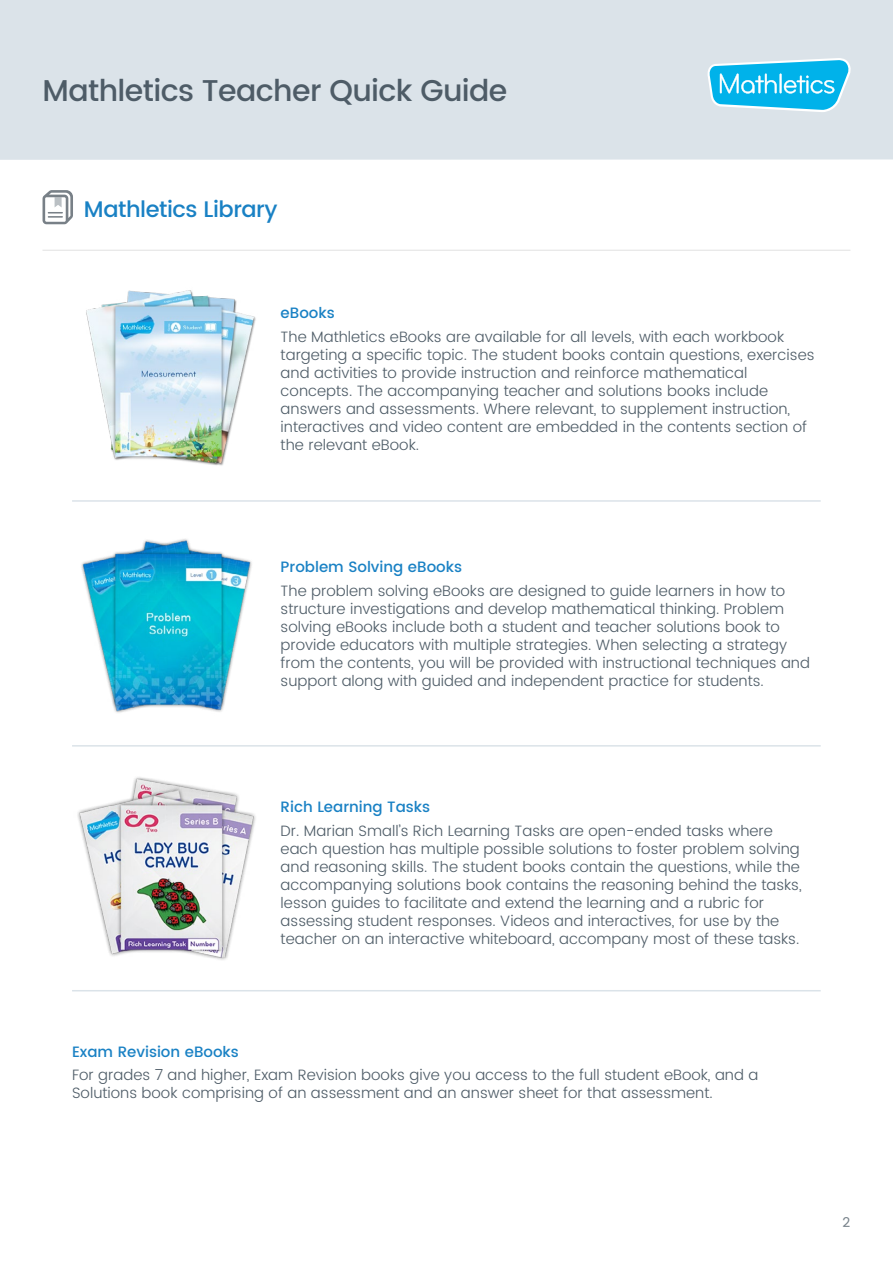
<style>
.page{position:relative;width:893px;height:1263px;background:#fff}
.page>*{position:absolute;margin:0;border:0;box-sizing:border-box;transform-origin:0 0}
.t1{font:500 30px "Poppins";letter-spacing:-.02em;color:#4e5c67}
.t2{font:500 22.5px "Poppins";letter-spacing:-.02em;color:#1981c4}
.t3{font:300 15px/18px "Poppins";color:#4e5c67}
.t4{font:500 15px "Poppins";color:#1981c4}
.t5{font:13.5px "Poppins";color:#758088}
</style>
<div class="page">
<div style="left:0;top:0;width:893px;height:160px;background:#dbe3e9"></div>
<svg style="left:707px;top:58px;width:144px;height:54px"></svg>
<hr style="left:43px;top:250px;width:807px;height:1px;background:#e1e1e1">
<img style="left:86px;top:290px;width:170px;height:176px">
<img style="left:81px;top:539px;width:171px;height:174px">
<img style="left:77px;top:777px;width:179px;height:183px">
<hr style="left:72px;top:500px;width:749px;height:2px;background:#dbe3e9">
<hr style="left:72px;top:745px;width:749px;height:1px;background:#dbe3e9">
<hr style="left:72px;top:990px;width:749px;height:1px;background:#dbe3e9">
<svg style="left:43px;top:190px;width:30px;height:34px"></svg>
<h1 class="t1" style="left:43px;top:69px;width:466px">Mathletics Teacher Quick Guide</h1>
<h2 class="t2" style="left:84px;top:192px;width:195px">Mathletics Library</h2>
<p class="t4" style="left:281px;top:301px;width:56px">eBooks</p>
<p class="t3" style="left:281px;top:328px;width:535px">The Mathletics eBooks are available for all levels, with each workbook targeting a specific topic. The student books contain questions, exercises and activities to provide instruction and reinforce mathematical concepts. The accompanying teacher and solutions books include answers and assessments. Where relevant, to supplement instruction, interactives and video content are embedded in the contents section of the relevant eBook.</p>
<p class="t4" style="left:281px;top:555px;width:183px">Problem Solving eBooks</p>
<p class="t3" style="left:281px;top:582px;width:531px">The problem solving eBooks are designed to guide learners in how to structure investigations and develop mathematical thinking. Problem solving eBooks include both a student and teacher solutions book to provide educators with multiple strategies. When selecting a strategy from the contents, you will be provided with instructional techniques and support along with guided and independent practice for students.</p>
<p class="t4" style="left:281px;top:796px;width:151px">Rich Learning Tasks</p>
<p class="t4" style="left:72px;top:1040px;width:168px">Exam Revision eBooks</p>
<p class="t3" style="left:281px;top:822px;width:522px">Dr. Marian Small’s Rich Learning Tasks are open-ended tasks where each question has multiple possible solutions to foster problem solving and reasoning skills. The student books contain the questions, while the accompanying solutions book contains the reasoning behind the tasks, lesson guides to facilitate and extend the learning and a rubric for assessing student responses. Videos and interactives, for use by the teacher on an interactive whiteboard, accompany most of these tasks.</p>
<p class="t3" style="left:72px;top:1067px;width:688px">For grades 7 and higher, Exam Revision books give you access to the full student eBook, and a<br>Solutions book comprising of an assessment and an answer sheet for that assessment.</p>
<p class="t5" style="left:843px;top:1212px;width:9px">2</p>
</div>
